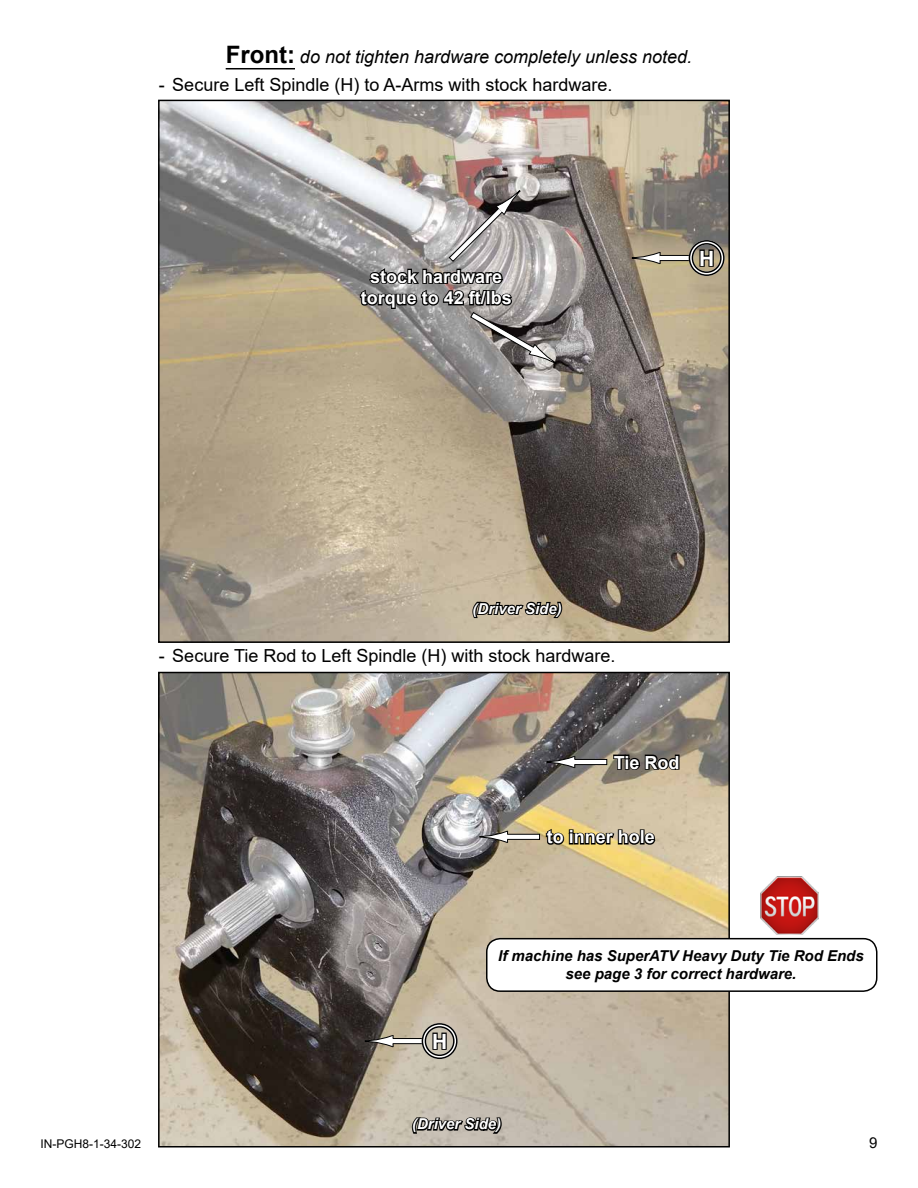
<style>
.page{position:relative;width:918px;height:1188px;background:#fff}
.page>*{position:absolute;margin:0;border:0;box-sizing:border-box;transform-origin:0 0}
.t1{font:700 21px "Arial";color:#fff}
.t2{font:18px "Arial";color:#000}
.t3{font:italic 18px "Arial";color:#000}
.t4{font:700 18px/21.6px "Arial";color:#fff;text-align:center}
.t5{font:italic 700 15px/18px "Arial";color:#000;text-align:center}
.t6{font:italic 700 15px "Arial";color:#fff}
.t7{font:15px "Arial";color:#000}
.t8{font:12px "Arial";color:#000}
.s1{font-weight:700;font-style:normal;font-size:24px}
</style>
<div class="page">
<hr style="left:226px;top:68px;width:69px;height:1px;background:#000">
<img style="left:161px;top:675px;width:566px;height:470px">
<div style="left:158px;top:672px;width:572px;height:476px;border:2px solid #000"></div>
<div style="left:393px;top:1039px;width:31px;height:5px;background:#fff"></div>
<div style="left:392px;top:1038px;width:33px;height:6px;border:1px solid #000"></div>
<svg style="left:365px;top:1034px;width:29px;height:14px"></svg>
<div style="left:422px;top:1023px;width:36px;height:36px;border:4px solid #fff;border-radius:50%"></div>
<div style="left:422px;top:1023px;width:36px;height:36px;border:1px solid #000;border-radius:50%"></div>
<div style="left:425px;top:1026px;width:30px;height:30px;border:1px solid #000;border-radius:50%"></div>
<svg style="left:431px;top:1031px;width:17px;height:20px"></svg>
<div style="left:507px;top:834px;width:33px;height:5px;background:#fff"></div>
<div style="left:507px;top:834px;width:33px;height:6px;border:1px solid #000"></div>
<svg style="left:479px;top:830px;width:29px;height:13px"></svg>
<svg style="left:545px;top:827px;width:112px;height:19px;background:#726647"></svg>
<svg style="left:410px;top:1116px;width:93px;height:19px;background:#605c56"></svg>
<svg style="left:612px;top:753px;width:69px;height:19px"></svg>
<div style="left:574px;top:759px;width:33px;height:6px;background:#fff"></div>
<div style="left:574px;top:759px;width:33px;height:6px;border:1px solid #000"></div>
<svg style="left:546px;top:755px;width:30px;height:14px"></svg>
<div style="left:487px;top:939px;width:390px;height:52px;background:#fff;border-radius:14px"></div>
<div style="left:486px;top:938px;width:392px;height:54px;border:2px solid #000;border-radius:14px"></div>
<img style="left:161px;top:103px;width:566px;height:537px">
<div style="left:158px;top:100px;width:572px;height:543px;border:2px solid #000"></div>
<svg style="left:471px;top:600px;width:93px;height:19px;background:#625a4d"></svg>
<div style="left:660px;top:255px;width:31px;height:6px;background:#fff"></div>
<div style="left:659px;top:255px;width:33px;height:6px;border:1px solid #000"></div>
<svg style="left:632px;top:251px;width:29px;height:14px"></svg>
<div style="left:689px;top:240px;width:36px;height:36px;border:4px solid #fff;border-radius:50%"></div>
<div style="left:689px;top:240px;width:36px;height:36px;border:1px solid #000;border-radius:50%"></div>
<div style="left:692px;top:243px;width:30px;height:30px;border:1px solid #000;border-radius:50%"></div>
<svg style="left:698px;top:248px;width:17px;height:20px"></svg>
<svg style="left:359px;top:189px;width:198px;height:177px;background:#989491"></svg>
<img style="left:760px;top:876px;width:59px;height:59px">
<p class="t3" style="left:226px;top:45px;width:468px"><span class="s1">Front:</span> do not tighten hardware completely unless noted.</p>
<p class="t2" style="left:159px;top:73px;width:455px">- Secure Left Spindle (H) to A-Arms with stock hardware.</p>
<p class="t4" style="left:361px;top:266px;width:153px">stock hardware torque to 42 ft/lbs</p>
<p class="t1" style="left:699px;top:243px;width:17px">H</p>
<p class="t6" style="left:473px;top:599px;width:91px">(Driver Side)</p>
<p class="t2" style="left:159px;top:643px;width:458px">- Secure Tie Rod to Left Spindle (H) with stock hardware.</p>
<p class="t4" style="left:614px;top:752px;width:67px">Tie Rod</p>
<p class="t4" style="left:547px;top:826px;width:110px">to inner hole</p>
<p class="t1" style="left:432px;top:1027px;width:17px">H</p>
<p class="t5" style="left:498px;top:948px;width:367px">If machine has SuperATV Heavy Duty Tie Rod Ends see page 3 for correct hardware.</p>
<p class="t6" style="left:412px;top:1114px;width:91px">(Driver Side)</p>
<p class="t8" style="left:40px;top:1135px;width:102px">IN-PGH8-1-34-302</p>
<p class="t7" style="left:869px;top:1132px;width:10px">9</p>
</div>
